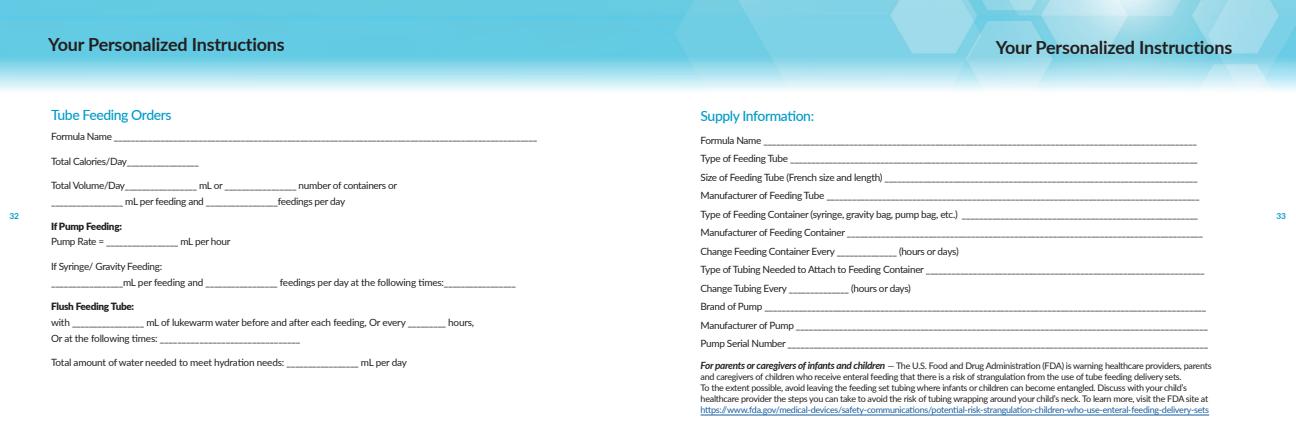
<style>
.page{position:relative;width:1296px;height:432px;background:#fff}
.page>*{position:absolute;margin:0;border:0;box-sizing:border-box;transform-origin:0 0}
.t1{font:700 18px "Lato";letter-spacing:-.01em;color:#231f20}
.t2{font:500 14px "Lato";letter-spacing:-.03em;color:#009bc8}
.t3{font:10px/18.5px "Lato";letter-spacing:-.03em;color:#231f20}
.t4{font:900 10px "Lato";letter-spacing:-.03em;color:#231f20}
.t5{font:9px/11px "Lato";letter-spacing:-.03em;color:#231f20}
.t6{font:9px "Lato";letter-spacing:-.03em;color:#175d9e}
.t7{font:700 8.3px "Lato";color:#009bc8}
.s1{font-weight:700;font-style:italic;font-size:10px}
</style>
<div class="page">
<img style="left:0;top:0;width:1296px;height:91px">
<hr style="left:701px;top:415px;width:508px;height:1px;background:#175d9e">
<h1 class="t1" style="left:48px;top:31px;width:238px">Your Personalized Instructions</h1>
<h1 class="t1" style="left:996px;top:34px;width:238px">Your Personalized Instructions</h1>
<h2 class="t2" style="left:51px;top:105px;width:122px">Tube Feeding Orders</h2>
<p class="t3" style="left:51px;top:127px;width:488px">Formula Name ____________________________________________________________________________________________________</p>
<p class="t3" style="left:51px;top:151px;width:149px">Total Calories/Day_________________</p>
<p class="t3" style="left:51px;top:178px;width:348px;line-height:15.6px">Total Volume/Day_________________ mL or _________________ number of containers or _________________ mL per feeding and _________________feedings per day</p>
<p class="t4" style="left:51px;top:219px;width:72px">If Pump Feeding:</p>
<p class="t3" style="left:51px;top:232px;width:181px">Pump Rate = _________________ mL per hour</p>
<p class="t3" style="left:51px;top:258px;width:467px;line-height:15.7px">If Syringe/ Gravity Feeding:<br>_________________mL per feeding and _________________ feedings per day at the following times:_________________</p>
<p class="t4" style="left:51px;top:299px;width:85px">Flush Feeding Tube:</p>
<p class="t3" style="left:51px;top:314px;width:425px;line-height:15.7px">with _________________ mL of lukewarm water before and after each feeding, Or every _________ hours,<br>Or at the following times: ________________________________</p>
<p class="t3" style="left:51px;top:353px;width:357px">Total amount of water needed to meet hydration needs: _________________ mL per day</p>
<h2 class="t2" style="left:701px;top:105px;width:115px">Supply Information:</h2>
<p class="t3" style="left:701px;top:130px;width:509px">Formula Name _____________________________________________________________________________________________________ Type of Feeding Tube _______________________________________________________________________________________________ Size of Feeding Tube (French size and length) _________________________________________________________________________ Manufacturer of Feeding Tube _______________________________________________________________________________________ Type of Feeding Container (syringe, gravity bag, pump bag, etc.) _______________________________________________________ Manufacturer of Feeding Container ___________________________________________________________________________________ Change Feeding Container Every ______________ (hours or days)<br>Type of Tubing Needed to Attach to Feeding Container _________________________________________________________________ Change Tubing Every ______________ (hours or days)<br>Brand of Pump _______________________________________________________________________________________________________ Manufacturer of Pump ________________________________________________________________________________________________ Pump Serial Number __________________________________________________________________________________________________</p>
<p class="t7" style="left:10px;top:210px;width:11px">32</p>
<p class="t7" style="left:1277px;top:210px;width:11px">33</p>
<p class="t5" style="left:701px;top:360px;width:513px"><span class="s1">For parents or caregivers of infants and children</span> — The U.S. Food and Drug Administration (FDA) is warning healthcare providers, parents and caregivers of children who receive enteral feeding that there is a risk of strangulation from the use of tube feeding delivery sets.<br>To the extent possible, avoid leaving the feeding set tubing where infants or children can become entangled. Discuss with your child’s healthcare provider the steps you can take to avoid the risk of tubing wrapping around your child’s neck. To learn more, visit the FDA site at</p>
<p class="t6" style="left:701px;top:403px;width:510px">https://www.fda.gov/medical-devices/safety-communications/potential-risk-strangulation-children-who-use-enteral-feeding-delivery-sets</p>
</div>
